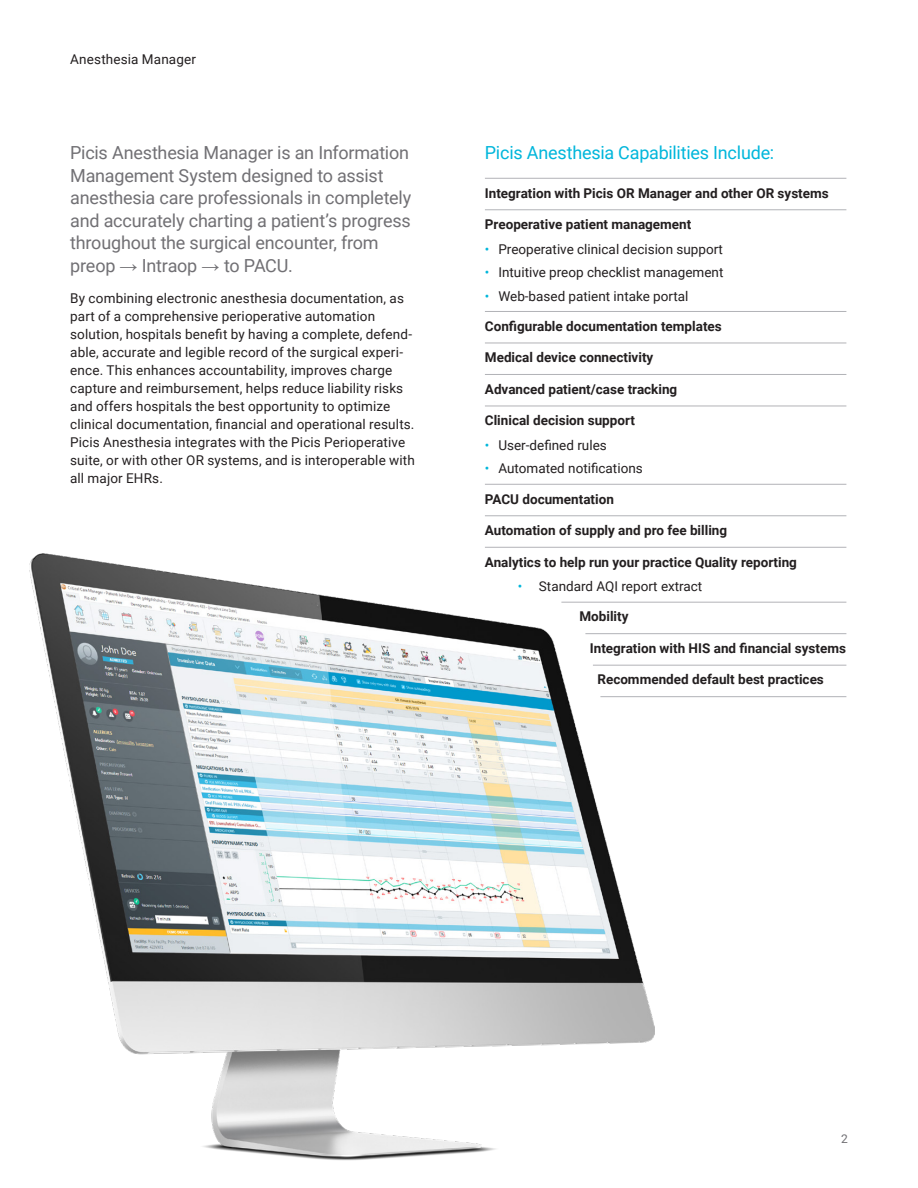
<style>
.page{position:relative;width:918px;height:1188px;background:#fff}
.page>*{position:absolute;margin:0;border:0;box-sizing:border-box;transform-origin:0 0}
.Lead-in_copy{font:18px/22.5px "Roboto";letter-spacing:-.01em;color:#717074}
.Title_Key_Features{font:18px "Roboto";letter-spacing:-.015em;color:#00b6db}
.Body_copy{font:13.5px/18px "Roboto";letter-spacing:.01em;color:#231f20}
.Key_Features{font:700 13.5px "Roboto";color:#231f20}
.t1{font:12px "Roboto";color:#717074}
.s1{font-family:"Arial"}
.s2{color:#00b6db}
</style>
<div class="page">
<img style="left:29px;top:554px;width:625px;height:606px">
<hr style="left:485px;top:178px;width:361px;height:1px;background:#b2b3b7">
<hr style="left:485px;top:209px;width:361px;height:1px;background:#b2b3b7">
<hr style="left:485px;top:311px;width:361px;height:1px;background:#b2b3b7">
<hr style="left:485px;top:343px;width:361px;height:1px;background:#b2b3b7">
<hr style="left:485px;top:374px;width:361px;height:1px;background:#b2b3b7">
<hr style="left:485px;top:406px;width:361px;height:1px;background:#b2b3b7">
<hr style="left:485px;top:484px;width:361px;height:1px;background:#b2b3b7">
<hr style="left:485px;top:515px;width:361px;height:1px;background:#b2b3b7">
<hr style="left:485px;top:547px;width:361px;height:1px;background:#b2b3b7">
<hr style="left:561px;top:602px;width:285px;height:1px;background:#b2b3b7">
<hr style="left:585px;top:633px;width:261px;height:1px;background:#b2b3b7">
<hr style="left:593px;top:665px;width:253px;height:1px;background:#b2b3b7">
<hr style="left:600px;top:696px;width:246px;height:1px;background:#b2b3b7">
<p class="Body_copy" style="left:70px;top:50px;width:127px">Anesthesia Manager</p>
<p class="Lead-in_copy" style="left:70px;top:141px;width:343px">Picis Anesthesia Manager is an Information Management System designed to assist anesthesia care professionals in completely and accurately charting a patient’s progress throughout the surgical encounter, from preop <span class="s1">→</span> Intraop <span class="s1">→</span> to PACU.</p>
<p class="Body_copy" style="left:70px;top:289px;width:346px">By combining electronic anesthesia documentation, as part of a comprehensive perioperative automation solution, hospitals benefit by having a complete, defend&shy;able, accurate and legible record of the surgical experi&shy;ence. This enhances accountability, improves charge capture and reimbursement, helps reduce liability risks and offers hospitals the best opportunity to optimize clinical documentation, financial and operational results.<br>Picis Anesthesia integrates with the Picis Perioperative suite, or with other OR systems, and is interoperable with all major EHRs.</p>
<p class="Title_Key_Features" style="left:485px;top:140px;width:291px">Picis Anesthesia Capabilities Include:</p>
<p class="Key_Features" style="left:485px;top:183px;width:345px">Integration with Picis OR Manager and other OR systems</p>
<p class="Key_Features" style="left:485px;top:215px;width:208px">Preoperative patient management</p>
<p class="Body_copy" style="left:485px;top:240px;width:240px"><span class="s2">•</span> Preoperative clinical decision support</p>
<p class="Body_copy" style="left:485px;top:263px;width:240px"><span class="s2">•</span> Intuitive preop checklist management</p>
<p class="Body_copy" style="left:485px;top:286px;width:205px"><span class="s2">•</span> Web-based patient intake portal</p>
<p class="Key_Features" style="left:485px;top:316px;width:238px">Configurable documentation templates</p>
<p class="Key_Features" style="left:485px;top:348px;width:170px">Medical device connectivity</p>
<p class="Key_Features" style="left:485px;top:379px;width:194px">Advanced patient/case tracking</p>
<p class="Key_Features" style="left:485px;top:411px;width:152px">Clinical decision support</p>
<p class="Body_copy" style="left:485px;top:436px;width:123px"><span class="s2">•</span> User-defined rules</p>
<p class="Body_copy" style="left:485px;top:459px;width:159px"><span class="s2">•</span> Automated notifications</p>
<p class="Key_Features" style="left:485px;top:489px;width:131px">PACU documentation</p>
<p class="Key_Features" style="left:485px;top:521px;width:244px">Automation of supply and pro fee billing</p>
<p class="Key_Features" style="left:485px;top:552px;width:314px">Analytics to help run your practice Quality reporting</p>
<p class="Body_copy" style="left:518px;top:577px;width:186px"><span class="s2">•</span> Standard AQI report extract</p>
<p class="Key_Features" style="left:579px;top:607px;width:51px">Mobility</p>
<p class="Key_Features" style="left:590px;top:639px;width:258px">Integration with HIS and financial systems</p>
<p class="Key_Features" style="left:597px;top:670px;width:228px">Recommended default best practices</p>
<p class="t1" style="left:841px;top:1130px;width:8px">2</p>
</div>
